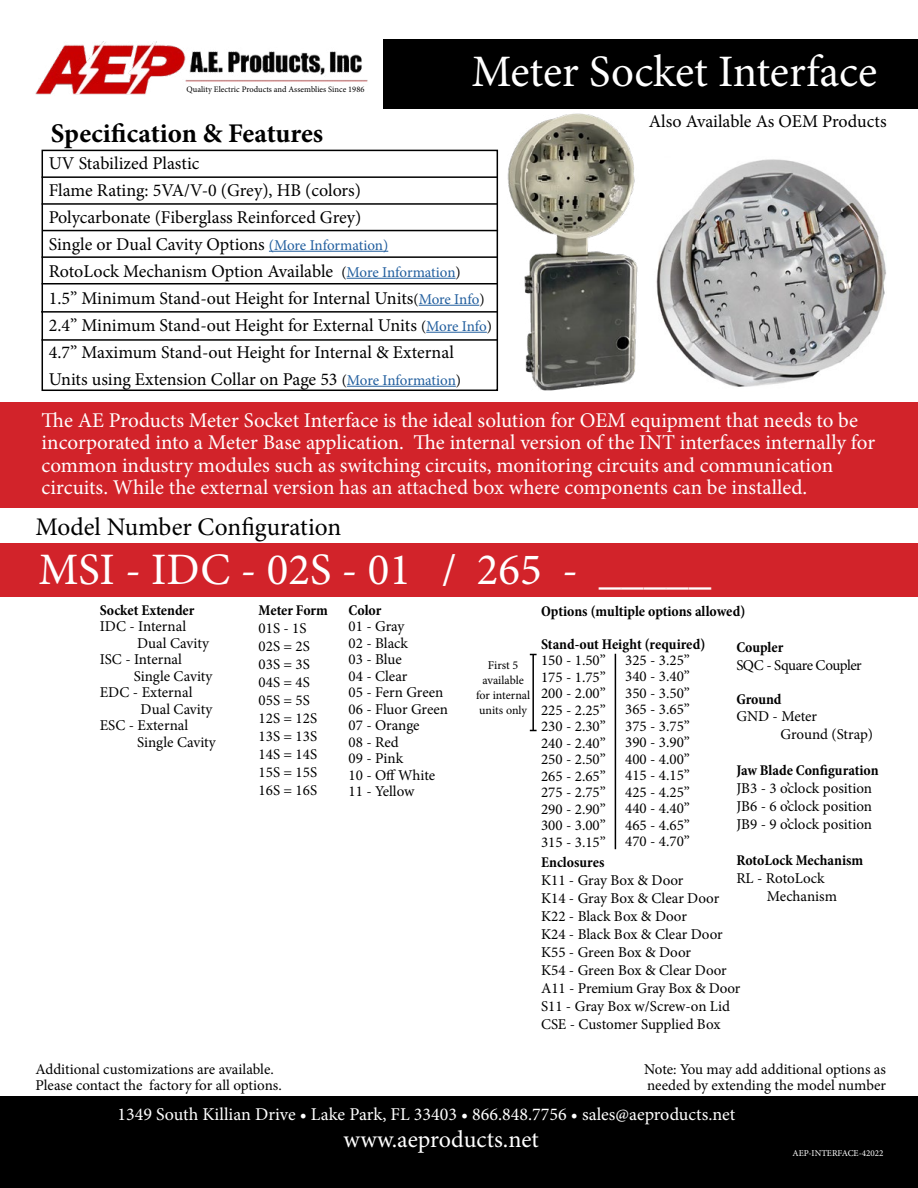
<style>
.page{position:relative;width:918px;height:1188px;background:#fff}
.page>*{position:absolute;margin:0;border:0;box-sizing:border-box;transform-origin:0 0}
.t1{font:45px "Minion Pro";color:#fff}
.t2{font:700 27px "Minion Pro";color:#000}
.t3{font:25.35px "Minion Pro";color:#000}
.t4{font:24px "Minion Pro";color:#fff}
.t5{font:21px/22.5px "Minion Pro";color:#fff}
.t6{font:18px/27px "Minion Pro";color:#000}
.t7{font:18px "Minion Pro";color:#fff}
.t8{font:15px/16.5px "Minion Pro";color:#000}
.t9{font:700 condensed 15px "Minion Pro";letter-spacing:-.005em;color:#000}
.t10{font:15px "Minion Pro";letter-spacing:-.03em;color:#000}
.t11{font:12px/15px "Minion Pro";color:#000;text-align:center}
.t12{font:9px "Minion Pro";color:#fff}
.t13{font:8.4px "Minion Pro";color:#000}
.s1{font-size:15px;color:#215e9e}
.s2{font-size:15px}
</style>
<div class="page">
<div style="left:0;top:1096px;width:918px;height:92px;background:#000"></div>
<img style="left:35px;top:42px;width:333px;height:53px">
<div style="left:384px;top:39px;width:534px;height:70px;background:#000"></div>
<div style="left:184px;top:86px;width:183px;height:10px;background:#fff"></div>
<div style="left:0;top:402px;width:918px;height:106px;background:#d2232a"></div>
<div style="left:42px;top:150px;width:456px;height:241px;border:2px solid #000"></div>
<hr style="left:269px;top:251px;width:119px;height:1px;background:#215e9e">
<hr style="left:347px;top:278px;width:109px;height:1px;background:#215e9e">
<hr style="left:419px;top:305px;width:60px;height:1px;background:#215e9e">
<hr style="left:426px;top:332px;width:61px;height:1px;background:#215e9e">
<hr style="left:347px;top:386px;width:109px;height:1px;background:#215e9e">
<hr style="left:42px;top:176px;width:456px;height:2px;background:#000">
<hr style="left:42px;top:203px;width:456px;height:2px;background:#000">
<hr style="left:42px;top:230px;width:456px;height:1px;background:#000">
<div style="left:0;top:543px;width:918px;height:54px;background:#d2232a"></div>
<img style="left:656px;top:159px;width:230px;height:228px">
<hr style="left:42px;top:256px;width:456px;height:2px;background:#000">
<hr style="left:42px;top:283px;width:456px;height:2px;background:#000">
<hr style="left:41px;top:311px;width:456px;height:2px;background:#000">
<hr style="left:615px;top:654px;width:1px;height:195px;background:#000">
<img style="left:507px;top:113px;width:131px;height:278px">
<hr style="left:42px;top:339px;width:456px;height:2px;background:#000">
<hr style="left:532px;top:655px;width:2px;height:75px;background:#000">
<p class="t13" style="left:186px;top:84px;width:179px">Quality Electric Products and Assemblies Since 1986</p>
<h1 class="t1" style="left:472px;top:42px;width:407px">Meter Socket Interface</h1>
<h2 class="t2" style="left:51px;top:114px;width:274px">Specification &amp; Features</h2>
<p class="t6" style="left:49px;top:150px;width:445px">UV Stabilized Plastic<br>Flame Rating: 5VA/V-0 (Grey), HB (colors)<br>Polycarbonate (Fiberglass Reinforced Grey)<br>Single or Dual Cavity Options <span class="s1">(More Information)<br></span>RotoLock Mechanism Option Available <span class="s2">(</span><span class="s1">More Information</span><span class="s2">)<br></span>1.5” Minimum Stand-out Height for Internal Units<span class="s2">(</span><span class="s1">More Info</span><span class="s2">)<br></span>2.4” Minimum Stand-out Height for External Units <span class="s2">(</span><span class="s1">More Info</span><span class="s2">)<br></span>4.7” Maximum Stand-out Height for Internal &amp; External Units using Extension Collar on Page 53 <span class="s2">(</span><span class="s1">More Information</span><span class="s2">)</span></p>
<p class="t6" style="left:649px;top:108px;width:239px">Also Available As OEM Products</p>
<p class="t5" style="left:42px;top:409px;width:835px">The AE Products Meter Socket Interface is the ideal solution for OEM equipment that needs to be incorporated into a Meter Base application. The internal version of the INT interfaces internally for common industry modules such as switching circuits, monitoring circuits and communication circuits. While the external version has an attached box where components can be installed.</p>
<h3 class="t3" style="left:35px;top:509px;width:307px">Model Number Configuration</h3>
<h1 class="t1" style="left:39px;top:539px;width:674px">MSI - IDC - 02S - 01 / 265 - _____</h1>
<p class="t9" style="left:100px;top:599px;width:96px">Socket Extender</p>
<p class="t8" style="left:100px;top:618px;width:88px">IDC - Internal</p>
<p class="t8" style="left:137px;top:635px;width:73px">Dual Cavity</p>
<p class="t8" style="left:100px;top:651px;width:84px">ISC - Internal</p>
<p class="t8" style="left:134px;top:668px;width:80px">Single Cavity</p>
<p class="t8" style="left:100px;top:684px;width:94px">EDC - External</p>
<p class="t8" style="left:141px;top:701px;width:73px">Dual Cavity</p>
<p class="t8" style="left:100px;top:717px;width:90px">ESC - External</p>
<p class="t8" style="left:137px;top:734px;width:80px">Single Cavity</p>
<p class="t9" style="left:259px;top:599px;width:71px">Meter Form</p>
<p class="t8" style="left:259px;top:619px;width:60px;line-height:18px">01S - 1S<br>02S = 2S<br>03S = 3S<br>04S = 4S<br>05S = 5S<br>12S = 12S<br>13S = 13S<br>14S = 14S<br>15S = 15S<br>16S = 16S</p>
<p class="t9" style="left:349px;top:599px;width:34px">Color</p>
<p class="t8" style="left:349px;top:618px;width:101px">01 - Gray<br>02 - Black<br>03 - Blue<br>04 - Clear<br>05 - Fern Green<br>06 - Fluor Green<br>07 - Orange<br>08 - Red<br>09 - Pink<br>10 - Off White<br>11 - Yellow</p>
<p class="t8" style="left:35px;top:1061px;width:248px">Additional customizations are available.<br>Please contact the factory for all options.</p>
<p class="t11" style="left:476px;top:658px;width:56px">First 5 available for internal units only</p>
<p class="t9" style="left:541px;top:601px;width:206px">Options (multiple options allowed)</p>
<p class="t9" style="left:541px;top:634px;width:166px">Stand-out Height (required)</p>
<p class="t8" style="left:541px;top:652px;width:66px;text-align:justify">150 - 1.50” 175 - 1.75” 200 - 2.00” 225 - 2.25” 230 - 2.30” 240 - 2.40” 250 - 2.50” 265 - 2.65” 275 - 2.75” 290 - 2.90” 300 - 3.00” 315 - 3.15”</p>
<p class="t9" style="left:736px;top:637px;width:49px">Coupler</p>
<p class="t10" style="left:736px;top:655px;width:127px">SQC - Square Coupler</p>
<p class="t9" style="left:736px;top:689px;width:47px">Ground</p>
<p class="t8" style="left:781px;top:707px;width:94px;line-height:18px;text-indent:-44px">GND - Meter<br>Ground (Strap)</p>
<p class="t9" style="left:736px;top:760px;width:144px">Jaw Blade Configuration</p>
<p class="t8" style="left:736px;top:779px;width:137px;line-height:18px;text-align:justify">JB3 - 3 o’clock position JB6 - 6 o’clock position JB9 - 9 o’clock position</p>
<p class="t9" style="left:736px;top:850px;width:128px">RotoLock Mechanism</p>
<p class="t8" style="left:767px;top:869px;width:72px;line-height:18px;text-indent:-31px">RL - RotoLock<br>Mechanism</p>
<p class="t8" style="left:625px;top:652px;width:66px;text-align:justify">325 - 3.25” 340 - 3.40” 350 - 3.50” 365 - 3.65” 375 - 3.75” 390 - 3.90” 400 - 4.00” 415 - 4.15” 425 - 4.25” 440 - 4.40” 465 - 4.65” 470 - 4.70”</p>
<p class="t9" style="left:541px;top:852px;width:65px">Enclosures</p>
<p class="t8" style="left:541px;top:871px;width:201px;line-height:18px">K11 - Gray Box &amp; Door<br>K14 - Gray Box &amp; Clear Door<br>K22 - Black Box &amp; Door<br>K24 - Black Box &amp; Clear Door<br>K55 - Green Box &amp; Door<br>K54 - Green Box &amp; Clear Door<br>A11 - Premium Gray Box &amp; Door<br>S11 - Gray Box w/Screw-on Lid<br>CSE - Customer Supplied Box</p>
<p class="t8" style="left:644px;top:1061px;width:243px">Note: You may add additional options as needed by extending the model number</p>
<p class="t7" style="left:117px;top:1102px;width:619px">1349 South Killian Drive • Lake Park, FL 33403 • 866.848.7756 • sales@aeproducts.net</p>
<h3 class="t4" style="left:344px;top:1124px;width:197px">www.aeproducts.net</h3>
<p class="t12" style="left:792px;top:1147px;width:93px">AEP-INTERFACE-42022</p>
</div>
